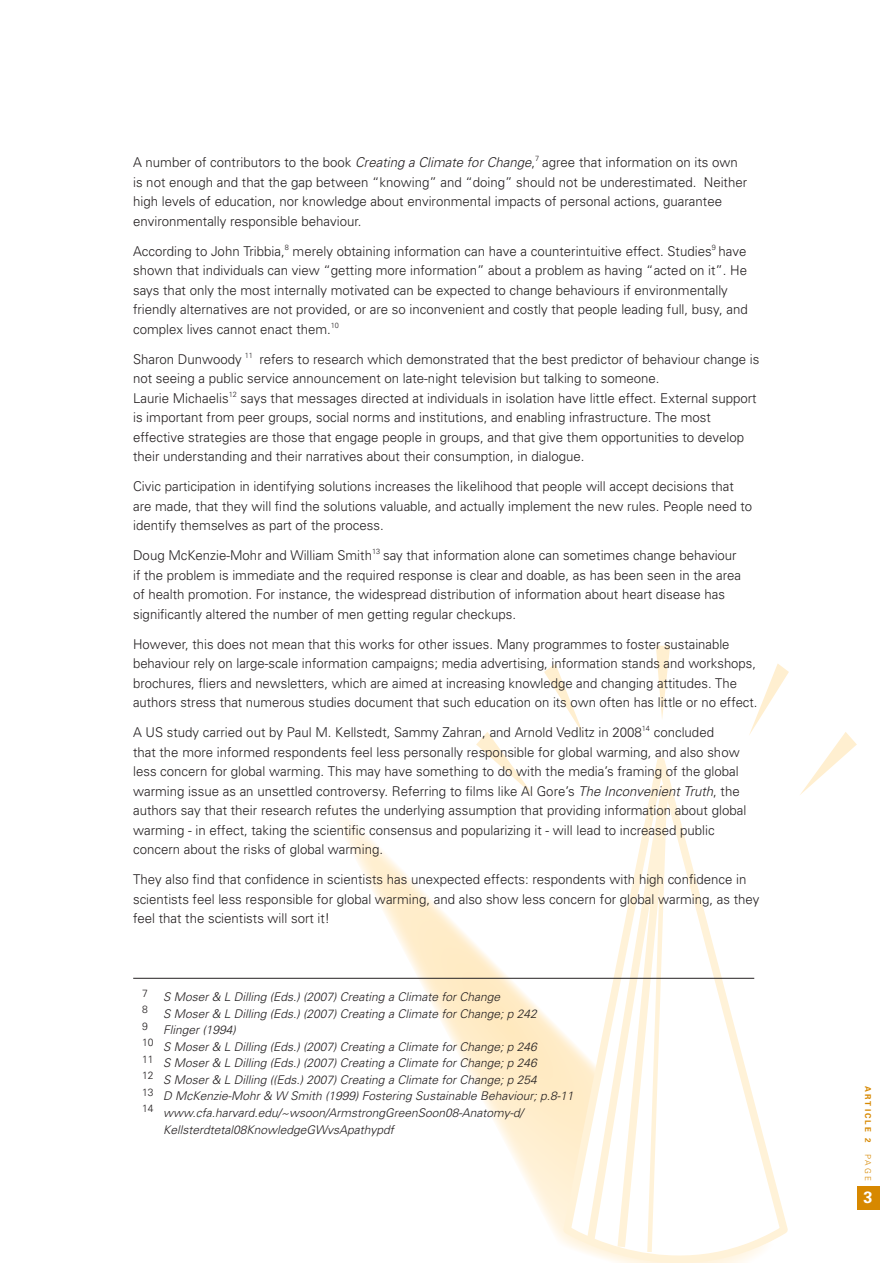
<style>
.page{position:relative;width:893px;height:1263px;background:#fff}
.page>*{position:absolute;margin:0;border:0;box-sizing:border-box;transform-origin:0 0}
.t1{font:700 16.35px "Univers";color:#fff}
.t2{font:300 13.5px/19.5px "Univers";color:#231f20}
.t3{font:italic 300 12px "Univers";color:#231f20}
.t4{font:300 10.5px "Univers";color:#231f20}
.t5{font:700 8.1px "Univers";letter-spacing:.26em;color:#d78800}
.t6{font:300 8.1px "Univers";color:#d78800}
.s1{font-style:italic}
</style>
<div class="page">
<svg style="left:215px;top:811px;width:345px;height:428px"></svg>
<svg style="left:476px;top:664px;width:381px;height:131px"></svg>
<svg style="left:560px;top:751px;width:233px;height:512px"></svg>
<svg style="left:582px;top:645px;width:112px;height:610px"></svg>
<svg style="left:645px;top:789px;width:24px;height:467px"></svg>
<hr style="left:133px;top:978px;width:621px;height:1px;background:#231f20">
<div style="left:857px;top:1186px;width:23px;height:24px;background:#d78800"></div>
<p class="t2" style="left:133px;top:152px;width:616px">A number of contributors to the book <span class="s1">Creating a Climate for Change</span>,<sup>7</sup> agree that information on its own is not enough and that the gap between “knowing” and “doing” should not be underestimated. Neither high levels of education, nor knowledge about environmental impacts of personal actions, guarantee environmentally responsible behaviour.</p>
<p class="t2" style="left:133px;top:241px;width:616px">According to John Tribbia,<sup>8</sup> merely obtaining information can have a counterintuitive effect. Studies<sup>9</sup> have shown that individuals can view “getting more information” about a problem as having “acted on it”. He says that only the most internally motivated can be expected to change behaviours if environmentally friendly alternatives are not provided, or are so inconvenient and costly that people leading full, busy, and complex lives cannot enact them.<sup>10</sup></p>
<p class="t2" style="left:133px;top:349px;width:628px">Sharon Dunwoody <sup>11</sup> refers to research which demonstrated that the best predictor of behaviour change is not seeing a public service announcement on late-night television but talking to someone.</p>
<p class="t2" style="left:133px;top:388px;width:625px">Laurie Michaelis<sup>12</sup> says that messages directed at individuals in isolation have little effect. External support is important from peer groups, social norms and institutions, and enabling infrastructure. The most effective strategies are those that engage people in groups, and that give them opportunities to develop their understanding and their narratives about their consumption, in dialogue.</p>
<p class="t2" style="left:133px;top:476px;width:621px">Civic participation in identifying solutions increases the likelihood that people will accept decisions that are made, that they will find the solutions valuable, and actually implement the new rules. People need to identify themselves as part of the process.</p>
<p class="t2" style="left:133px;top:545px;width:610px">Doug McKenzie-Mohr and William Smith<sup>13</sup> say that information alone can sometimes change behaviour if the problem is immediate and the required response is clear and doable, as has been seen in the area of health promotion. For instance, the widespread distribution of information about heart disease has significantly altered the number of men getting regular checkups.</p>
<p class="t2" style="left:133px;top:634px;width:626px">However, this does not mean that this works for other issues. Many programmes to foster sustainable behaviour rely on large-scale information campaigns; media advertising, information stands and workshops, brochures, fliers and newsletters, which are aimed at increasing knowledge and changing attitudes. The authors stress that numerous studies document that such education on its own often has little or no effect.</p>
<p class="t2" style="left:133px;top:722px;width:615px">A US study carried out by Paul M. Kellstedt, Sammy Zahran, and Arnold Vedlitz in 2008<sup>14</sup> concluded<br>that the more informed respondents feel less personally responsible for global warming, and also show less concern for global warming. This may have something to do with the media’s framing of the global warming issue as an unsettled controversy. Referring to films like Al Gore’s <span class="s1">The Inconvenient Truth</span>, the authors say that their research refutes the underlying assumption that providing information about global warming - in effect, taking the scientific consensus and popularizing it - will lead to increased public concern about the risks of global warming.</p>
<p class="t2" style="left:133px;top:869px;width:628px">They also find that confidence in scientists has unexpected effects: respondents with high confidence in scientists feel less responsible for global warming, and also show less concern for global warming, as they feel that the scientists will sort it!</p>
<p class="t4" style="left:142px;top:987px;width:7px">7</p>
<p class="t3" style="left:163px;top:990px;width:338px">S Moser &amp; L Dilling (Eds.) (2007) Creating a Climate for Change</p>
<p class="t4" style="left:142px;top:1003px;width:7px">8</p>
<p class="t3" style="left:163px;top:1006px;width:375px">S Moser &amp; L Dilling (Eds.) (2007) Creating a Climate for Change; p 242</p>
<p class="t4" style="left:142px;top:1020px;width:7px">9</p>
<p class="t3" style="left:163px;top:1023px;width:74px">Flinger (1994)</p>
<p class="t3" style="left:142px;top:1039px;width:396px"><sup>10</sup> S Moser &amp; L Dilling (Eds.) (2007) Creating a Climate for Change; p 246</p>
<p class="t3" style="left:142px;top:1056px;width:396px"><sup>11</sup> S Moser &amp; L Dilling (Eds.) (2007) Creating a Climate for Change; p 246</p>
<p class="t3" style="left:142px;top:1072px;width:396px"><sup>12</sup> S Moser &amp; L Dilling ((Eds.) 2007) Creating a Climate for Change; p 254</p>
<p class="t3" style="left:142px;top:1089px;width:433px"><sup>13</sup> D McKenzie-Mohr &amp; W Smith (1999) Fostering Sustainable Behaviour; p.8-11</p>
<p class="t3" style="left:142px;top:1105px;width:383px"><sup>14</sup> www.cfa.harvard.edu/~wsoon/ArmstrongGreenSoon08-Anatomy-d/</p>
<p class="t3" style="left:163px;top:1122px;width:232px">Kellsterdtetal08KnowledgeGWvsApathypdf</p>
<p class="t5" style="left:873px;top:1086px;width:58px;rotate:90deg">ARTICLE 2</p>
<p class="t6" style="left:873px;top:1154px;width:28px;rotate:90deg">PAGE</p>
<p class="t1" style="left:863px;top:1187px;width:11px">3</p>
</div>
